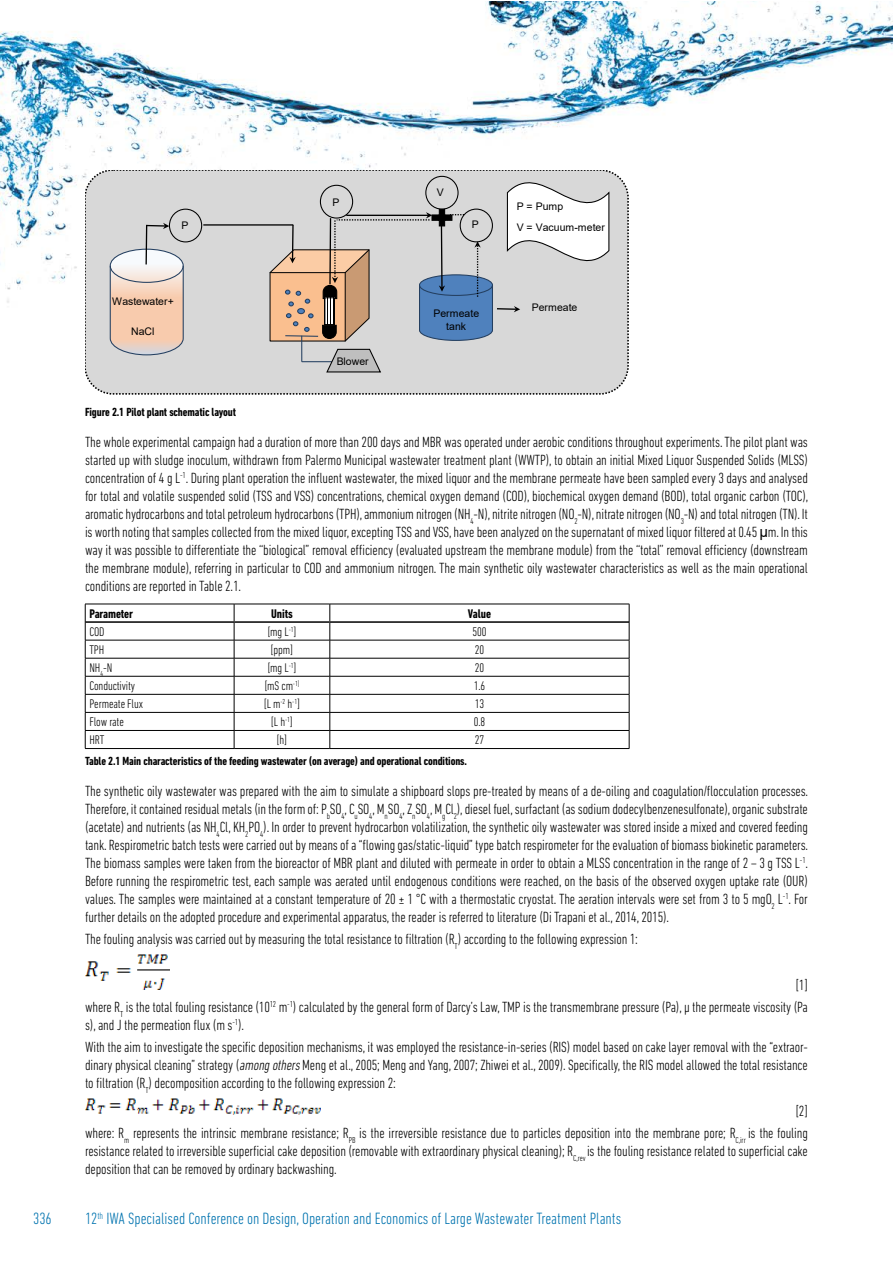
<style>
.page{position:relative;width:893px;height:1263px;background:#fff}
.page>*{position:absolute;margin:0;border:0;box-sizing:border-box;transform-origin:0 0}
.t1{font:300 condensed 16.65px "DIN Next LT Pro";color:#0073af}
.t2{font:300 condensed 15px/18px "DIN Next LT Pro";letter-spacing:-.01em;color:#000}
.t3{font:300 condensed 12.75px "DIN Next LT Pro";letter-spacing:-.01em;color:#000}
.t4{font:700 condensed 12.75px "DIN Next LT Pro";letter-spacing:-.01em;color:#000}
.t5{font:700 condensed 12px "DIN Next LT Pro";letter-spacing:-.01em;color:#000}
.t6{font:10.5px/21.3px "Arial";color:#000}
.s1{font-family:"Arial";font-weight:400;font-stretch:normal}
.s2{font-style:italic}
</style>
<div class="page">
<img style="left:0;top:1px;width:892px;height:394px">
<div style="left:85px;top:170px;width:543px;height:224px;background:#d8d8d8;border-radius:28px"></div>
<div style="left:85px;top:170px;width:544px;height:225px;border:2px dashed #000;border-radius:28px"></div>
<div style="left:169px;top:209px;width:33px;height:33px;border:1px solid #000;border-radius:50%"></div>
<svg style="left:109px;top:223px;width:75px;height:133px"></svg>
<hr style="left:203px;top:224px;width:90px;height:2px;background:#000">
<svg style="left:269px;top:170px;width:341px;height:203px"></svg>
<hr style="left:85px;top:640px;width:149px;height:1px;background:#000">
<hr style="left:234px;top:640px;width:96px;height:1px;background:#000">
<hr style="left:330px;top:640px;width:299px;height:1px;background:#000">
<hr style="left:85px;top:658px;width:149px;height:1px;background:#000">
<hr style="left:234px;top:658px;width:96px;height:1px;background:#000">
<hr style="left:330px;top:658px;width:299px;height:1px;background:#000">
<hr style="left:85px;top:676px;width:149px;height:1px;background:#000">
<hr style="left:234px;top:676px;width:96px;height:1px;background:#000">
<hr style="left:330px;top:676px;width:299px;height:1px;background:#000">
<hr style="left:85px;top:694px;width:149px;height:1px;background:#000">
<hr style="left:234px;top:694px;width:96px;height:1px;background:#000">
<hr style="left:330px;top:694px;width:299px;height:1px;background:#000">
<hr style="left:85px;top:712px;width:149px;height:1px;background:#000">
<hr style="left:234px;top:712px;width:96px;height:1px;background:#000">
<hr style="left:330px;top:712px;width:299px;height:1px;background:#000">
<hr style="left:85px;top:730px;width:149px;height:1px;background:#000">
<hr style="left:234px;top:730px;width:96px;height:1px;background:#000">
<svg style="left:234px;top:605px;width:1px;height:143px"></svg>
<hr style="left:330px;top:730px;width:299px;height:1px;background:#000">
<svg style="left:330px;top:605px;width:1px;height:143px"></svg>
<hr style="left:85px;top:748px;width:149px;height:1px;background:#000">
<hr style="left:234px;top:748px;width:96px;height:1px;background:#000">
<hr style="left:330px;top:748px;width:299px;height:1px;background:#000">
<hr style="left:85px;top:604px;width:149px;height:1px;background:#000">
<svg style="left:85px;top:604px;width:1px;height:144px"></svg>
<hr style="left:234px;top:604px;width:96px;height:1px;background:#000">
<hr style="left:330px;top:604px;width:299px;height:1px;background:#000">
<svg style="left:629px;top:604px;width:1px;height:144px"></svg>
<hr style="left:85px;top:621px;width:149px;height:2px;background:#000">
<hr style="left:234px;top:621px;width:96px;height:2px;background:#000">
<hr style="left:330px;top:621px;width:299px;height:2px;background:#000">
<img style="left:85px;top:954px;width:84px;height:36px">
<img style="left:85px;top:1098px;width:235px;height:17px">
<p class="t1" style="left:33px;top:1209px;width:20px">336</p>
<p class="t6" style="left:182px;top:214px;width:8px">P</p>
<p class="t6" style="left:112px;top:291px;width:63px">Wastewater+</p>
<p class="t6" style="left:131px;top:320px;width:25px">NaCl</p>
<p class="t6" style="left:332px;top:192px;width:8px">P</p>
<p class="t6" style="left:337px;top:351px;width:34px">Blower</p>
<p class="t6" style="left:437px;top:182px;width:8px">V</p>
<p class="t6" style="left:472px;top:214px;width:8px">P</p>
<p class="t6" style="left:434px;top:306px;width:47px;line-height:13px;text-align:center">Permeate tank</p>
<p class="t6" style="left:517px;top:196px;width:90px">P = Pump<br>V = Vacuum-meter</p>
<p class="t6" style="left:532px;top:297px;width:47px">Permeate</p>
<p class="t5" style="left:85px;top:405px;width:153px">Figure 2.1 Pilot plant schematic layout</p>
<p class="t2" style="left:85px;top:433px;width:725px;text-align:justify">The whole experimental campaign had a duration of more than 200 days and MBR was operated under aerobic conditions throughout experiments. The pilot plant was started up with sludge inoculum, withdrawn from Palermo Municipal wastewater treatment plant (WWTP), to obtain an initial Mixed Liquor Suspended Solids (MLSS) concentration of 4 g L<sup>-1</sup>. During plant operation the influent wastewater, the mixed liquor and the membrane permeate have been sampled every 3 days and analysed for total and volatile suspended solid (TSS and VSS) concentrations, chemical oxygen demand (COD), biochemical oxygen demand (BOD), total organic carbon (TOC), aromatic hydrocarbons and total petroleum hydrocarbons (TPH), ammonium nitrogen (NH<sub>4</sub>-N), nitrite nitrogen (NO<sub>2</sub>-N), nitrate nitrogen (NO<sub>3</sub>-N) and total nitrogen (TN). It is worth noting that samples collected from the mixed liquor, excepting TSS and VSS, have been analyzed on the supernatant of mixed liquor filtered at 0.45 <span class="s1">µ</span>m. In this way it was possible to differentiate the ‘‘biological’’ removal efficiency (evaluated upstream the membrane module) from the ‘‘total’’ removal efficiency (downstream the membrane module), referring in particular to COD and ammonium nitrogen. The main synthetic oily wastewater characteristics as well as the main operational conditions are reported in Table 2.1.</p>
<p class="t4" style="left:89px;top:606px;width:45px">Parameter</p>
<p class="t4" style="left:271px;top:606px;width:23px">Units</p>
<p class="t4" style="left:468px;top:606px;width:25px">Value</p>
<p class="t3" style="left:89px;top:624px;width:17px">COD</p>
<p class="t3" style="left:267px;top:624px;width:31px">[mg L<sup>-1</sup>]</p>
<p class="t3" style="left:472px;top:624px;width:15px">500</p>
<p class="t3" style="left:89px;top:642px;width:16px">TPH</p>
<p class="t3" style="left:271px;top:642px;width:24px">[ppm]</p>
<p class="t3" style="left:475px;top:642px;width:11px">20</p>
<p class="t3" style="left:89px;top:660px;width:24px">NH<sub>4</sub>-N</p>
<p class="t3" style="left:267px;top:660px;width:31px">[mg L<sup>-1</sup>]</p>
<p class="t3" style="left:475px;top:660px;width:11px">20</p>
<p class="t3" style="left:89px;top:678px;width:47px">Conductivity</p>
<p class="t3" style="left:264px;top:678px;width:37px">[mS cm<sup>-1]</sup></p>
<p class="t3" style="left:474px;top:678px;width:13px">1.6</p>
<p class="t3" style="left:89px;top:697px;width:55px">Permeate Flux</p>
<p class="t3" style="left:264px;top:697px;width:38px">[L m<sup>-2</sup> h<sup>-1</sup>]</p>
<p class="t3" style="left:475px;top:697px;width:11px">13</p>
<p class="t3" style="left:89px;top:715px;width:36px">Flow rate</p>
<p class="t3" style="left:271px;top:715px;width:24px">[L h<sup>-1</sup>]</p>
<p class="t3" style="left:474px;top:715px;width:13px">0.8</p>
<p class="t3" style="left:89px;top:733px;width:16px">HRT</p>
<p class="t3" style="left:277px;top:733px;width:12px">[h]</p>
<p class="t3" style="left:475px;top:733px;width:11px">27</p>
<p class="t5" style="left:85px;top:754px;width:383px">Table 2.1 Main characteristics of the feeding wastewater (on average) and operational conditions.</p>
<p class="t2" style="left:85px;top:782px;width:725px;text-align:justify">The synthetic oily wastewater was prepared with the aim to simulate a shipboard slops pre-treated by means of a de-oiling and coagulation/flocculation processes.<br>Therefore, it contained residual metals (in the form of: P<sub>b</sub>SO<sub>4</sub>, C<sub>u</sub>SO<sub>4</sub>, M<sub>n</sub>SO<sub>4</sub>, Z<sub>n</sub>SO<sub>4</sub>, M<sub>g</sub>Cl<sub>2</sub>), diesel fuel, surfactant (as sodium dodecylbenzenesulfonate), organic substrate (acetate) and nutrients (as NH<sub>4</sub>Cl, KH<sub>2</sub>PO<sub>4</sub>). In order to prevent hydrocarbon volatilization, the synthetic oily wastewater was stored inside a mixed and covered feeding tank. Respirometric batch tests were carried out by means of a “flowing gas/static-liquid” type batch respirometer for the evaluation of biomass biokinetic parameters.<br>The biomass samples were taken from the bioreactor of MBR plant and diluted with permeate in order to obtain a MLSS concentration in the range of 2 – 3 g TSS L<sup>-1</sup>.<br>Before running the respirometric test, each sample was aerated until endogenous conditions were reached, on the basis of the observed oxygen uptake rate (OUR) values. The samples were maintained at a constant temperature of 20 ± 1 °C with a thermostatic cryostat. The aeration intervals were set from 3 to 5 mgO<sub>2</sub> L<sup>-1</sup>. For further details on the adopted procedure and experimental apparatus, the reader is referred to literature (Di Trapani et al., 2014, 2015).</p>
<p class="t2" style="left:85px;top:930px;width:554px">The fouling analysis was carried out by measuring the total resistance to filtration (R<sub>T</sub>) according to the following expression 1:</p>
<p class="t2" style="left:85px;top:973px;width:724px;line-height:22.2px;text-align:right">[1]<br>where R<sub>T</sub> is the total fouling resistance (10<sup>12</sup> m<sup>-1</sup>) calculated by the general form of Darcy’s Law, TMP is the transmembrane pressure (Pa), µ the permeate viscosity (Pa</p>
<p class="t2" style="left:85px;top:1014px;width:724px;line-height:22.2px">s), and J the permeation flux (m s<sup>-1</sup>).<br>With the aim to investigate the specific deposition mechanisms, it was employed the resistance-in-series (RIS) model based on cake layer removal with the “extraor-</p>
<p class="t2" style="left:85px;top:1056px;width:724px">dinary physical cleaning” strategy (<span class="s2">amongothers</span>Meng et al., 2005; Meng and Yang, 2007; Zhiwei et al., 2009). Specifically, the RIS model allowed the total resistance to filtration (R<sub>T</sub>) decomposition according to the following expression 2:</p>
<p class="t2" style="left:85px;top:1099px;width:724px;line-height:22.2px;text-align:right">[2]<br>where: R<sub>m</sub> represents the intrinsic membrane resistance; R<sub>PB</sub> is the irreversible resistance due to particles deposition into the membrane pore; R<sub>C,irr</sub> is the fouling</p>
<p class="t2" style="left:85px;top:1142px;width:724px">resistance related to irreversible superficial cake deposition (removable with extraordinary physical cleaning); R<sub>C,rev</sub> is the fouling resistance related to superficial cake deposition that can be removed by ordinary backwashing.</p>
<p class="t1" style="left:85px;top:1209px;width:538px">12<sup>th</sup> IWA Specialised Conference on Design, Operation and Economics of Large Wastewater Treatment Plants</p>
</div>
